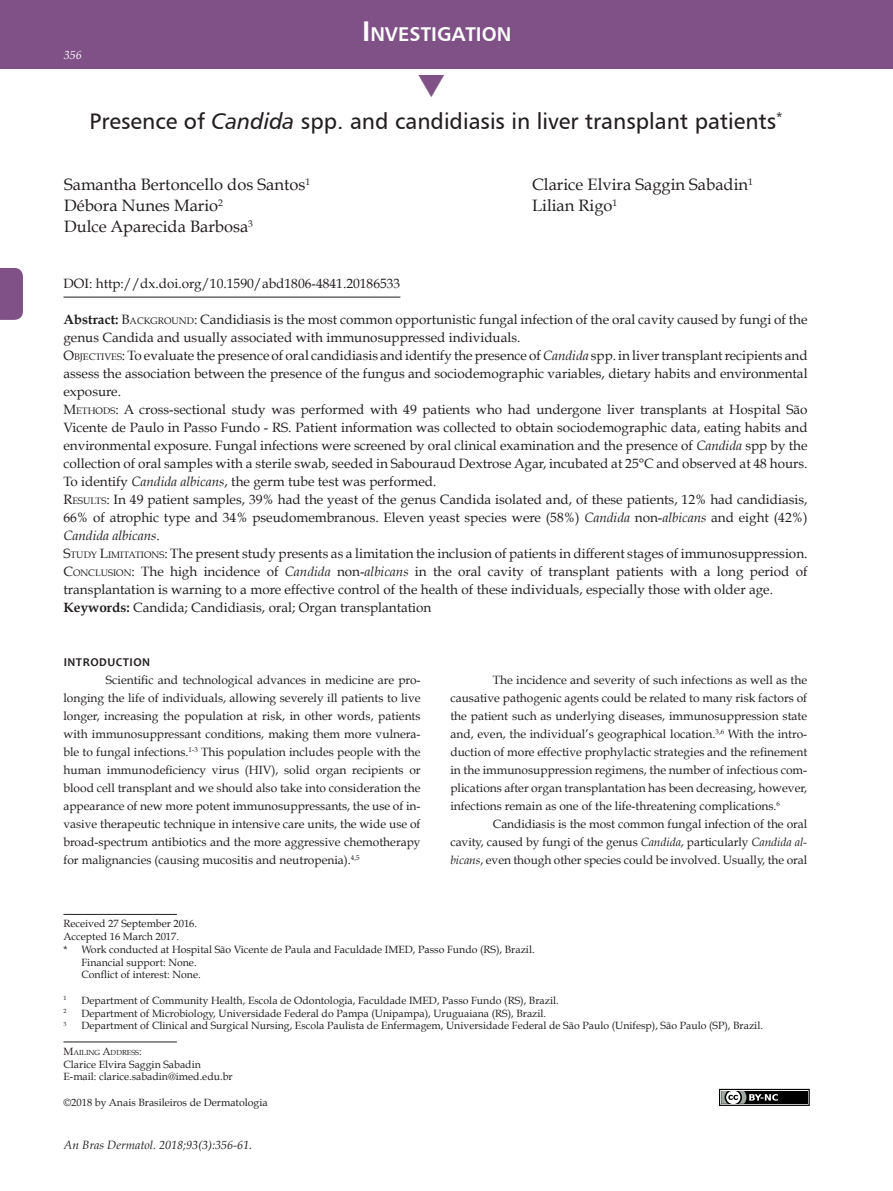
<style>
.page{position:relative;width:893px;height:1191px;background:#fff}
.page>*{position:absolute;margin:0;border:0;box-sizing:border-box;transform-origin:0 0}
.Titulo{font:22.5px "Humanist 777 BT Roman B";color:#231f20}
.t1{font:19.95px "Humanist 777 BT Bold B";color:#fff}
.Autores{font:16.5px "Book Antiqua";color:#231f20}
.DOI{font:13.5px/18px "Book Antiqua";color:#231f20;text-align:justify}
.ABD-ING_-_2016{font:12px/18px "Book Antiqua";color:#231f20;text-align:justify}
.t2{font:italic 12px "Book Antiqua";color:#231f20}
.ABD-ING_-_2016-2{font:700 12px "Candara";letter-spacing:.04em;color:#231f20}
.t3{font:italic 12px "Book Antiqua";color:#fff}
.t4{font:10.5px "Book Antiqua";color:#231f20}
.t5{font:7.35px "Book Antiqua";color:#231f20}
.t6{font:6.15px "Book Antiqua";color:#231f20}
.s1{font-size:28.5px}
.s2{font-family:"Humanist 777 BT Italic B"}
.s3{font-weight:700}
.s4{font-style:inherit}
.s5{font-size:9.45px}
.s6{font-style:italic}
.s7{font-size:10.5px}
</style>
<div class="page">
<svg style="left:0;top:268px;width:23px;height:52px"></svg>
<div style="left:0;top:0;width:893px;height:69px;background:#7f5186"></div>
<hr style="left:63px;top:297px;width:337px;height:1px;background:#231f20">
<hr style="left:63px;top:914px;width:114px;height:1px;background:#231f20">
<hr style="left:63px;top:1041px;width:114px;height:1px;background:#231f20">
<svg style="left:719px;top:1088px;width:91px;height:18px;background:#545555"></svg>
<p class="t3" style="left:64px;top:48px;width:19px">356</p>
<p class="t1" style="left:362px;top:21px;width:151px"><span class="s1">I</span> NVESTIGATION</p>
<p class="Titulo" style="left:90px;top:107px;width:695px">Presence of <span class="s2">Candida</span> spp. and candidiasis in liver transplant patients<sup>*</sup></p>
<p class="Autores" style="left:64px;top:174px;width:248px">Samantha Bertoncello dos Santos<sup>1</sup></p>
<p class="Autores" style="left:532px;top:174px;width:222px">Clarice Elvira Saggin Sabadin<sup>1</sup></p>
<p class="Autores" style="left:64px;top:195px;width:160px">Débora Nunes Mario<sup>2</sup></p>
<p class="Autores" style="left:532px;top:195px;width:87px">Lilian Rigo<sup>1</sup></p>
<p class="Autores" style="left:64px;top:216px;width:191px">Dulce Aparecida Barbosa<sup>3</sup></p>
<p class="DOI" style="left:63px;top:274px;width:338px">DOI: http://dx.doi.org/10.1590/abd1806-4841.20186533</p>
<p class="DOI" style="left:63px;top:310px;width:746px"><span class="s3">Abstract:</span> <span class="s4">B</span><span class="s5">ACKGROUND</span><span class="s4">:</span> Candidiasis is the most common opportunistic fungal infection of the oral cavity caused by fungi of the genus Candida and usually associated with immunosuppressed individuals.</p>
<p class="DOI" style="left:63px;top:346px;width:746px"><span class="s4">O</span><span class="s5">BJECTIVES</span><span class="s4">:</span> To evaluate the presence of oral candidiasis and identify the presence of <span class="s6">Candida</span> spp. in liver transplant recipients and assess the association between the presence of the fungus and sociodemographic variables, dietary habits and environmental exposure.</p>
<p class="DOI" style="left:63px;top:400px;width:746px"><span class="s4">M</span><span class="s5">ETHODS</span><span class="s4">:</span> A cross-sectional study was performed with 49 patients who had undergone liver transplants at Hospital São Vicente de Paulo in Passo Fundo - RS. Patient information was collected to obtain sociodemographic data, eating habits and environmental exposure. Fungal infections were screened by oral clinical examination and the presence of <span class="s6">Candida</span> spp by the collection of oral samples with a sterile swab, seeded in Sabouraud Dextrose Agar, incubated at 25°C and observed at 48 hours.<br>To identify <span class="s6">Candida albicans</span>, the germ tube test was performed.</p>
<p class="DOI" style="left:63px;top:490px;width:746px"><span class="s4">R</span><span class="s5">ESULTS</span><span class="s4">:</span> In 49 patient samples, 39% had the yeast of the genus Candida isolated and, of these patients, 12% had candidiasis, 66% of atrophic type and 34% pseudomembranous. Eleven yeast species were (58%) <span class="s6">Candida</span> non-<span class="s6">albicans</span> and eight (42%)<br><span class="s6">Candida albicans</span>.</p>
<p class="DOI" style="left:63px;top:544px;width:746px"><span class="s4">S</span><span class="s5">TUDY</span> <span class="s4">L</span><span class="s5">IMITATIONS</span><span class="s4">:</span> The present study presents as a limitation the inclusion of patients in different stages of immunosuppression.</p>
<p class="DOI" style="left:63px;top:562px;width:746px"><span class="s4">C</span><span class="s5">ONCLUSION</span><span class="s4">:</span> The high incidence of <span class="s6">Candida</span> non-<span class="s6">albicans</span> in the oral cavity of transplant patients with a long period of transplantation is warning to a more effective control of the health of these individuals, especially those with older age.</p>
<p class="DOI" style="left:63px;top:598px;width:369px"><span class="s3">Keywords:</span> Candida; Candidiasis, oral; Organ transplantation</p>
<p class="ABD-ING_-_2016-2" style="left:64px;top:655px;width:88px">INTRODUCTION</p>
<p class="ABD-ING_-_2016" style="left:63px;top:671px;width:359px;text-indent:43px">Scientific and technological advances in medicine are pro&shy;longing the life of individuals, allowing severely ill patients to live longer, increasing the population at risk, in other words, patients with immunosuppressant conditions, making them more vulnera&shy;ble to fungal infections.<sup>1-3</sup> This population includes people with the human immunodeficiency virus (HIV), solid organ recipients or blood cell transplant and we should also take into consideration the appearance of new more potent immunosuppressants, the use of in&shy;vasive therapeutic technique in intensive care units, the wide use of broad-spectrum antibiotics and the more aggressive chemotherapy for malignancies (causing mucositis and neutropenia).<sup>4,5</sup></p>
<p class="ABD-ING_-_2016" style="left:450px;top:671px;width:358px;text-indent:43px">The incidence and severity of such infections as well as the causative pathogenic agents could be related to many risk factors of the patient such as underlying diseases, immunosuppression state and, even, the individual’s geographical location.<sup>3,6</sup> With the intro&shy;duction of more effective prophylactic strategies and the refinement in the immunosuppression regimens, the number of infectious com&shy;plications after organ transplantation has been decreasing, however, infections remain as one of the life-threatening complications.<sup>6</sup></p>
<p class="ABD-ING_-_2016" style="left:450px;top:815px;width:358px;text-indent:43px">Candidiasis is the most common fungal infection of the oral cavity, caused by fungi of the genus <span class="s6">Candida</span>, particularly <span class="s6">Candida al&shy;bicans</span>, even though other species could be involved. Usually, the oral</p>
<p class="t4" style="left:63px;top:917px;width:135px">Received 27 September 2016.</p>
<p class="t4" style="left:63px;top:930px;width:117px">Accepted 16 March 2017.</p>
<p class="t4" style="left:63px;top:942px;width:473px">* Work conducted at Hospital São Vicente de Paula and Faculdade IMED, Passo Fundo (RS), Brazil.</p>
<p class="t4" style="left:81px;top:955px;width:117px">Financial support: None.</p>
<p class="t4" style="left:81px;top:968px;width:121px">Conflict of interest: None.</p>
<p class="t6" style="left:63px;top:994px;width:5px">1</p>
<p class="t4" style="left:81px;top:993px;width:479px">Department of Community Health, Escola de Odontologia, Faculdade IMED, Passo Fundo (RS), Brazil.</p>
<p class="t6" style="left:63px;top:1007px;width:5px">2</p>
<p class="t4" style="left:81px;top:1006px;width:466px">Department of Microbiology, Universidade Federal do Pampa (Unipampa), Uruguaiana (RS), Brazil.</p>
<p class="t6" style="left:63px;top:1020px;width:5px">3</p>
<p class="t4" style="left:81px;top:1019px;width:683px">Department of Clinical and Surgical Nursing, Escola Paulista de Enfermagem, Universidade Federal de São Paulo (Unifesp), São Paulo (SP), Brazil.</p>
<p class="t5" style="left:63px;top:1047px;width:80px"><span class="s7">M</span>AILING <span class="s7">A</span>DDRESS<span class="s7">:</span></p>
<p class="t4" style="left:63px;top:1057px;width:139px">Clarice Elvira Saggin Sabadin</p>
<p class="t4" style="left:63px;top:1070px;width:171px">E-mail: clarice.sabadin@imed.edu.br</p>
<p class="t4" style="left:63px;top:1095px;width:206px">©2018 by Anais Brasileiros de Dermatologia</p>
<p class="t2" style="left:64px;top:1137px;width:190px">An Bras Dermatol. 2018;93(3):356-61.</p>
</div>
